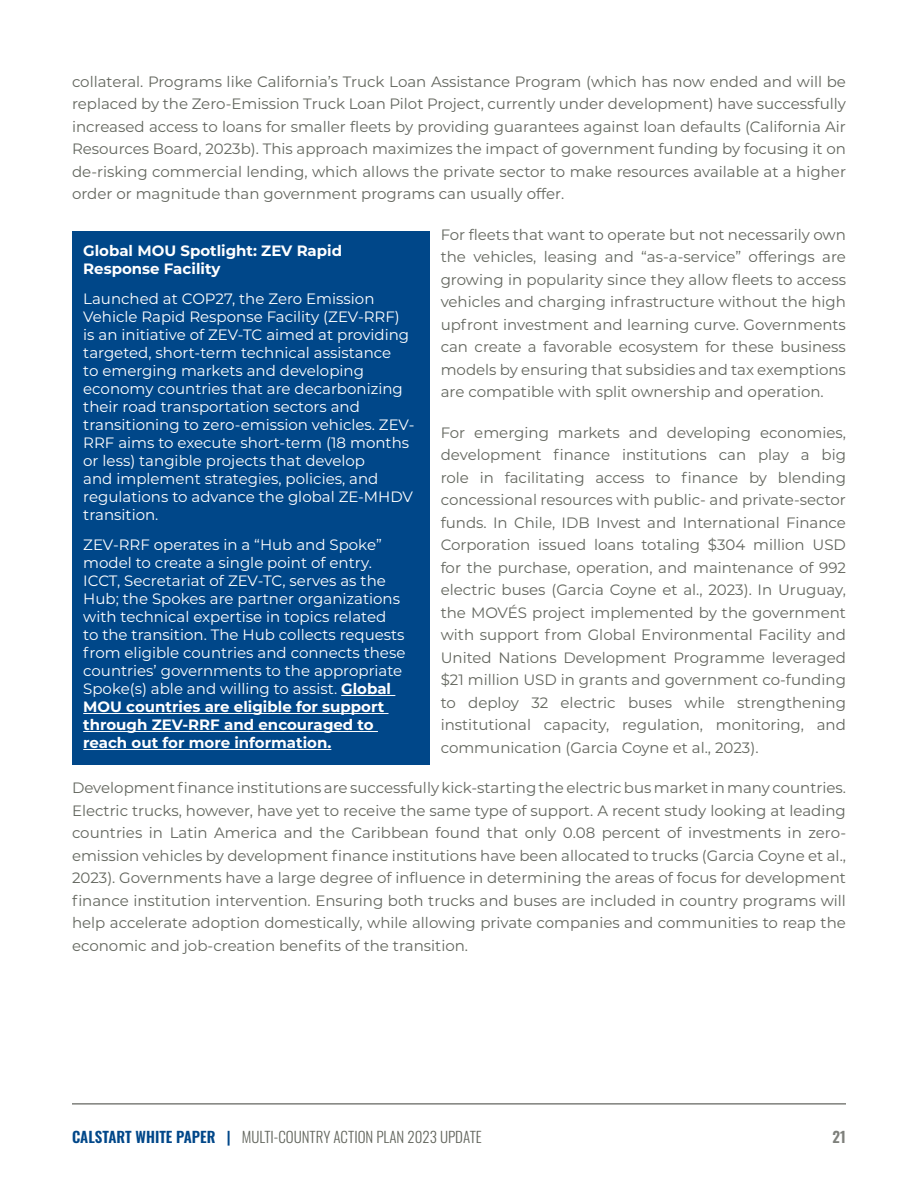
<style>
.page{position:relative;width:918px;height:1188px;background:#fff}
.page>*{position:absolute;margin:0;border:0;box-sizing:border-box;transform-origin:0 0}
.t1{font:15px/22.5px "Montserrat";color:#63665e;text-align:justify}
.t2{font:15px/18px "Montserrat";color:#fff}
.t3{font:300 15px "Oswald";color:#63665e}
.t4{font:700 15px/18px "Montserrat";color:#fff}
.t5{font:600 15px "Oswald";color:#7e807b}
.s1{font-weight:700}
.s2{font-weight:600;color:#004789}
</style>
<div class="page">
<hr style="left:72px;top:1103px;width:774px;height:2px;background:#7e807b">
<div style="left:73px;top:231px;width:357px;height:534px;background:#004789"></div>
<hr style="left:341px;top:695px;width:54px;height:1px;background:#fff">
<hr style="left:83px;top:713px;width:306px;height:1px;background:#fff">
<hr style="left:83px;top:731px;width:295px;height:1px;background:#fff">
<hr style="left:83px;top:749px;width:248px;height:1px;background:#fff">
<p class="t1" style="left:72px;top:69px;width:776px">collateral. Programs like California’s Truck Loan Assistance Program (which has now ended and will be replaced by the Zero-Emission Truck Loan Pilot Project, currently under development) have successfully increased access to loans for smaller fleets by providing guarantees against loan defaults (California Air Resources Board, 2023b). This approach maximizes the impact of government funding by focusing it on de-risking commercial lending, which allows the private sector to make resources available at a higher order or magnitude than government programs can usually offer.</p>
<p class="t1" style="left:441px;top:222px;width:407px">For fleets that want to operate but not necessarily own the vehicles, leasing and “as-a-service” offerings are growing in popularity since they allow fleets to access vehicles and charging infrastructure without the high upfront investment and learning curve. Governments can create a favorable ecosystem for these business models by ensuring that subsidies and tax exemptions are compatible with split ownership and operation.</p>
<p class="t1" style="left:441px;top:420px;width:407px">For emerging markets and developing economies, development finance institutions can play a big role in facilitating access to finance by blending concessional resources with public- and private-sector funds. In Chile, IDB Invest and International Finance Corporation issued loans totaling $304 million USD for the purchase, operation, and maintenance of 992 electric buses (Garcia Coyne et al., 2023). In Uruguay, the MOVÉS project implemented by the government with support from Global Environmental Facility and United Nations Development Programme leveraged $21 million USD in grants and government co-funding to deploy 32 electric buses while strengthening institutional capacity, regulation, monitoring, and communication (Garcia Coyne et al., 2023).</p>
<p class="t1" style="left:72px;top:776px;width:776px">Development finance institutions are successfully kick-starting the electric bus market in many countries.<br>Electric trucks, however, have yet to receive the same type of support. A recent study looking at leading countries in Latin America and the Caribbean found that only 0.08 percent of investments in zero&shy;emission vehicles by development finance institutions have been allocated to trucks (Garcia Coyne et al., 2023). Governments have a large degree of influence in determining the areas of focus for development finance institution intervention. Ensuring both trucks and buses are included in country programs will help accelerate adoption domestically, while allowing private companies and communities to reap the economic and job-creation benefits of the transition.</p>
<p class="t4" style="left:83px;top:241px;width:260px">Global MOU Spotlight: ZEV Rapid<br>Response Facility</p>
<p class="t2" style="left:83px;top:289px;width:333px">Launched at COP27, the Zero Emission Vehicle Rapid Response Facility (ZEV-RRF) is an initiative of ZEV-TC aimed at providing targeted, short-term technical assistance<br>to emerging markets and developing economy countries that are decarbonizing their road transportation sectors and transitioning to zero-emission vehicles. ZEV-RRF aims to execute short-term (18 months or less) tangible projects that develop<br>and implement strategies, policies, and regulations to advance the global ZE-MHDV transition.</p>
<p class="t2" style="left:83px;top:535px;width:324px">ZEV-RRF operates in a “Hub and Spoke” model to create a single point of entry.<br>ICCT, Secretariat of ZEV-TC, serves as the Hub; the Spokes are partner organizations with technical expertise in topics related<br>to the transition. The Hub collects requests from eligible countries and connects these countries’ governments to the appropriate Spoke(s) able and willing to assist. <span class="s1">Global MOU countries are eligible for support through ZEV-RRF and encouraged to reach out for more information.</span></p>
<p class="t3" style="left:72px;top:1123px;width:411px"><span class="s2">CALSTART WHITE PAPER |</span> MULTI-COUNTRY ACTION PLAN 2023 UPDATE</p>
<p class="t5" style="left:833px;top:1129px;width:15px">21</p>
</div>
